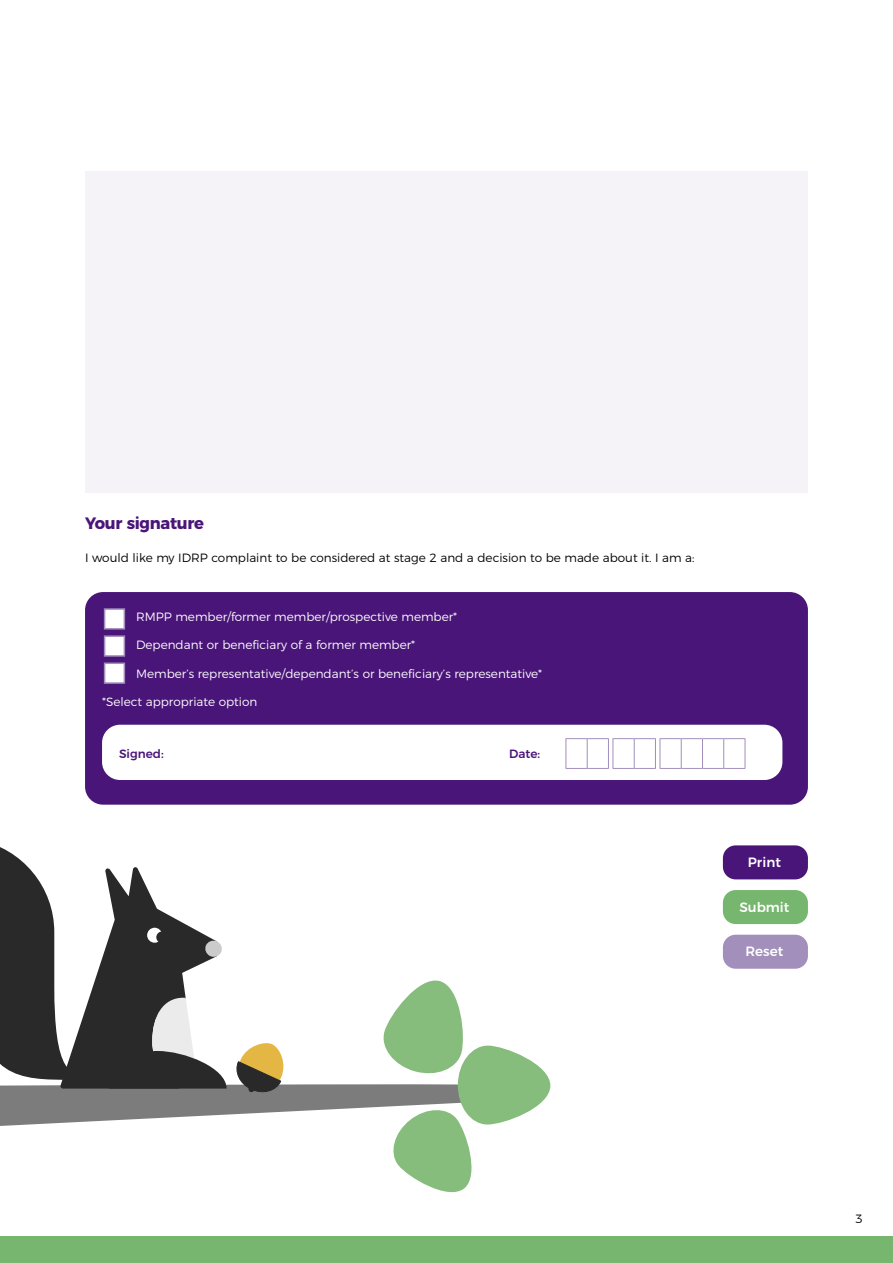
<style>
.page{position:relative;width:893px;height:1263px;background:#fff}
.page>*{position:absolute;margin:0;border:0;box-sizing:border-box;transform-origin:0 0}
.t1{font:700 16.5px "Montserrat";letter-spacing:-.02em;color:#4a1579}
.t2{font:500 13.5px "Montserrat";color:#fff}
.t3{font:300 12px "Montserrat";color:#fff}
.t4{font:300 12px "Montserrat";color:#000}
.t5{font:500 12px "Montserrat";color:#4a1579}
</style>
<div class="page">
<div style="left:0;top:1236px;width:893px;height:27px;background:#76b66e"></div>
<div style="left:85px;top:171px;width:723px;height:321px;background:#f5f3f7"></div>
<div style="left:85px;top:592px;width:723px;height:213px;background:#4a1579;border-radius:18px"></div>
<div style="left:102px;top:725px;width:680px;height:55px;background:#fff;border-radius:18px"></div>
<div style="left:104px;top:608px;width:21px;height:21px;background:#fff;border:2px solid #a28fbc"></div>
<div style="left:104px;top:635px;width:21px;height:22px;background:#fff;border:2px solid #a28fbc"></div>
<div style="left:104px;top:662px;width:21px;height:22px;background:#fff;border:2px solid #a28fbc"></div>
<svg style="left:0;top:847px;width:551px;height:346px"></svg>
<div style="left:723px;top:845px;width:85px;height:34px;background:#4a1579;border-radius:13px"></div>
<div style="left:723px;top:890px;width:85px;height:34px;background:#76b66e;border-radius:13px"></div>
<div style="left:723px;top:935px;width:85px;height:34px;background:#a28fbc;border-radius:13px"></div>
<svg style="left:566px;top:738px;width:180px;height:31px"></svg>
<h1 class="t1" style="left:85px;top:510px;width:120px">Your signature</h1>
<p class="t4" style="left:85px;top:548px;width:611px">I would like my IDRP complaint to be considered at stage 2 and a decision to be made about it. I am a:</p>
<p class="t3" style="left:136px;top:607px;width:323px">RMPP member/former member/prospective member*</p>
<p class="t3" style="left:136px;top:635px;width:281px">Dependant or beneficiary of a former member*</p>
<p class="t3" style="left:136px;top:664px;width:408px">Member’s representative/dependant’s or beneficiary’s representative*</p>
<p class="t3" style="left:102px;top:692px;width:157px">*Select appropriate option</p>
<p class="t5" style="left:119px;top:744px;width:46px">Signed:</p>
<p class="t5" style="left:509px;top:744px;width:33px">Date:</p>
<p class="t2" style="left:748px;top:851px;width:35px">Print</p>
<p class="t2" style="left:739px;top:896px;width:52px">Submit</p>
<p class="t2" style="left:745px;top:940px;width:39px">Reset</p>
<p class="t4" style="left:855px;top:1210px;width:9px">3</p>
</div>
